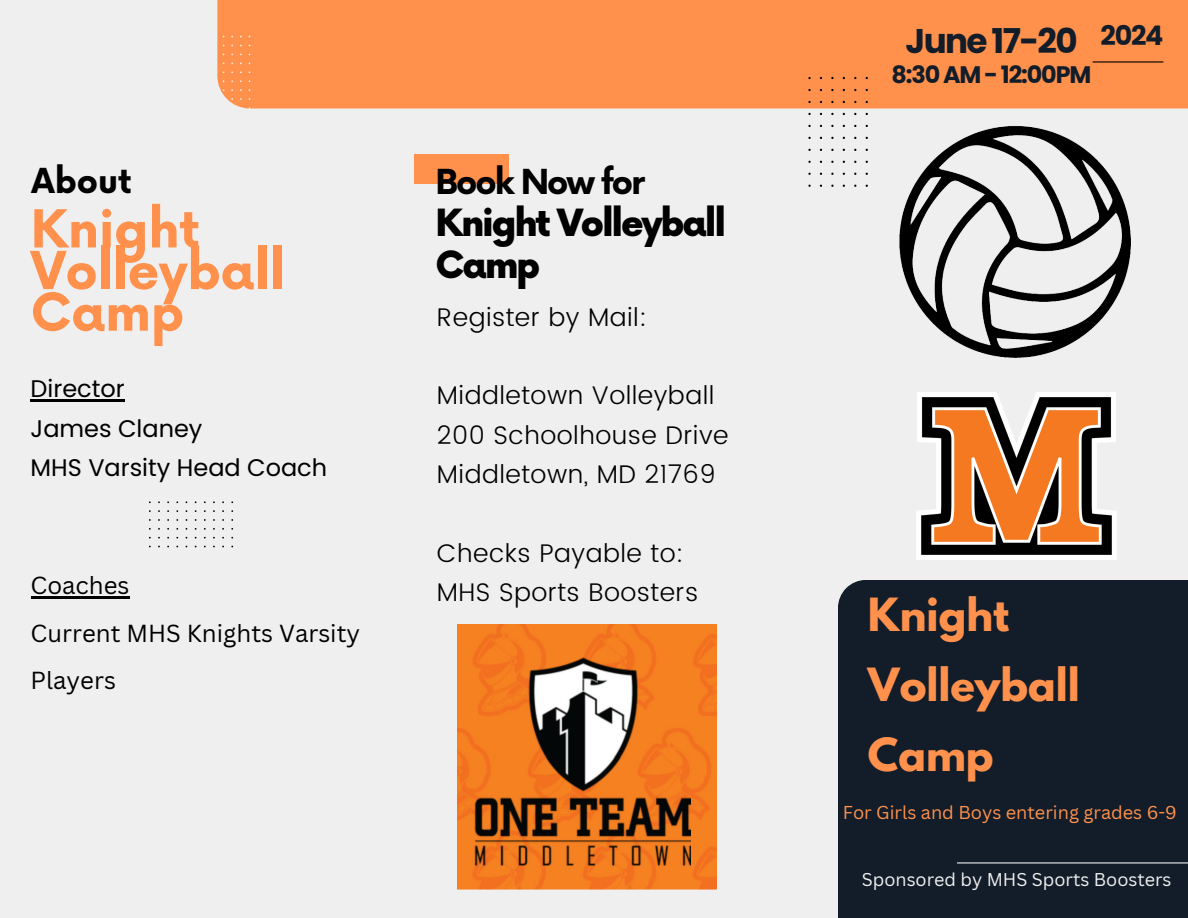
<style>
.page{position:relative;width:1188px;height:918px;background:#efefef}
.page>*{position:absolute;margin:0;border:0;box-sizing:border-box;transform-origin:0 0}
.t1{font:700 51px/41.7px "Now";letter-spacing:-.01em;color:#ff914d}
.t2{font:700 40.5px/69.8px "League Spartan";color:#ff914d}
.t3{font:900 36.6px/41.7px "Now";letter-spacing:-.06em;color:#000}
.t4{font:700 34.2px "Poppins";letter-spacing:-.05em;color:#121d29}
.t5{font:700 33.6px "Now";letter-spacing:-.06em;color:#000}
.t6{font:700 27px "Poppins";color:#121d29}
.t7{font:300 25.5px/39.3px "Poppins";letter-spacing:.02em;color:#000}
.t8{font:24px "Poppins";color:#000}
.t9{font:24px/47.2px "Canva Sans";color:#000}
.t10{font:700 23.85px "Poppins";letter-spacing:-.05em;color:#121d29}
.t11{font:18.15px "Canva Sans";color:#ff914d}
.t12{font:18px "Canva Sans";color:#efefef}
</style>
<div class="page">
<div style="left:838px;top:580px;width:350px;height:338px;background:#121d29"></div>
<div style="left:217px;top:0;width:971px;height:108px;background:#ff914d"></div>
<hr style="left:957px;top:862px;width:231px;height:2px;background:#efefef">
<svg style="left:808px;top:77px;width:60px;height:110px"></svg>
<svg style="left:217px;top:36px;width:33px;height:73px;background:#fc9e63"></svg>
<svg style="left:149px;top:501px;width:84px;height:46px"></svg>
<hr style="left:1093px;top:61px;width:70px;height:2px;background:#000">
<div style="left:415px;top:155px;width:94px;height:29px;background:#ff914d"></div>
<img style="left:917px;top:408px;width:199px;height:152px">
<img style="left:887px;top:77px;width:260px;height:331px">
<img style="left:457px;top:624px;width:259px;height:266px">
<hr style="left:31px;top:400px;width:94px;height:2px;background:#000">
<hr style="left:31px;top:597px;width:99px;height:2px;background:#000">
<h5 class="t5" style="left:31px;top:163px;width:102px">About</h5>
<h2 class="t1" style="left:31px;top:211px;width:256px">Knight<br>Volleyball<br>Camp</h2>
<p class="t8" style="left:31px;top:372px;width:96px">Director</p>
<p class="t8" style="left:31px;top:411px;width:173px">James Claney</p>
<h3 class="t8" style="left:31px;top:451px;width:298px">MHS Varsity Head Coach</h3>
<p class="t9" style="left:31px;top:561px;width:100px">Coaches</p>
<h2 class="t9" style="left:31px;top:609px;width:331px">Current MHS Knights Varsity<br>Players</h2>
<p class="t5" style="left:435px;top:163px;width:211px">Book Now for</p>
<p class="t3" style="left:435px;top:204px;width:292px">Knight Volleyball<br>Camp</p>
<p class="t7" style="left:437px;top:297px;width:211px">Register by Mail:</p>
<h6 class="t7" style="left:437px;top:376px;width:293px">Middletown Volleyball<br>200 Schoolhouse Drive<br>Middletown, MD 21769</h6>
<h4 class="t7" style="left:437px;top:534px;width:263px">Checks Payable to:<br>MHS Sports Boosters</h4>
<p class="t4" style="left:906px;top:17px;width:174px">June 17-20</p>
<p class="t6" style="left:1101px;top:17px;width:64px">2024</p>
<p class="t10" style="left:891px;top:58px;width:201px">8:30 AM - 12:00PM</p>
<p class="t2" style="left:868px;top:585px;width:213px">Knight<br>Volleyball<br>Camp</p>
<h5 class="t11" style="left:843px;top:800px;width:336px">For Girls and Boys entering grades 6-9</h5>
<h5 class="t12" style="left:862px;top:867px;width:311px">Sponsored by MHS Sports Boosters</h5>
</div>
